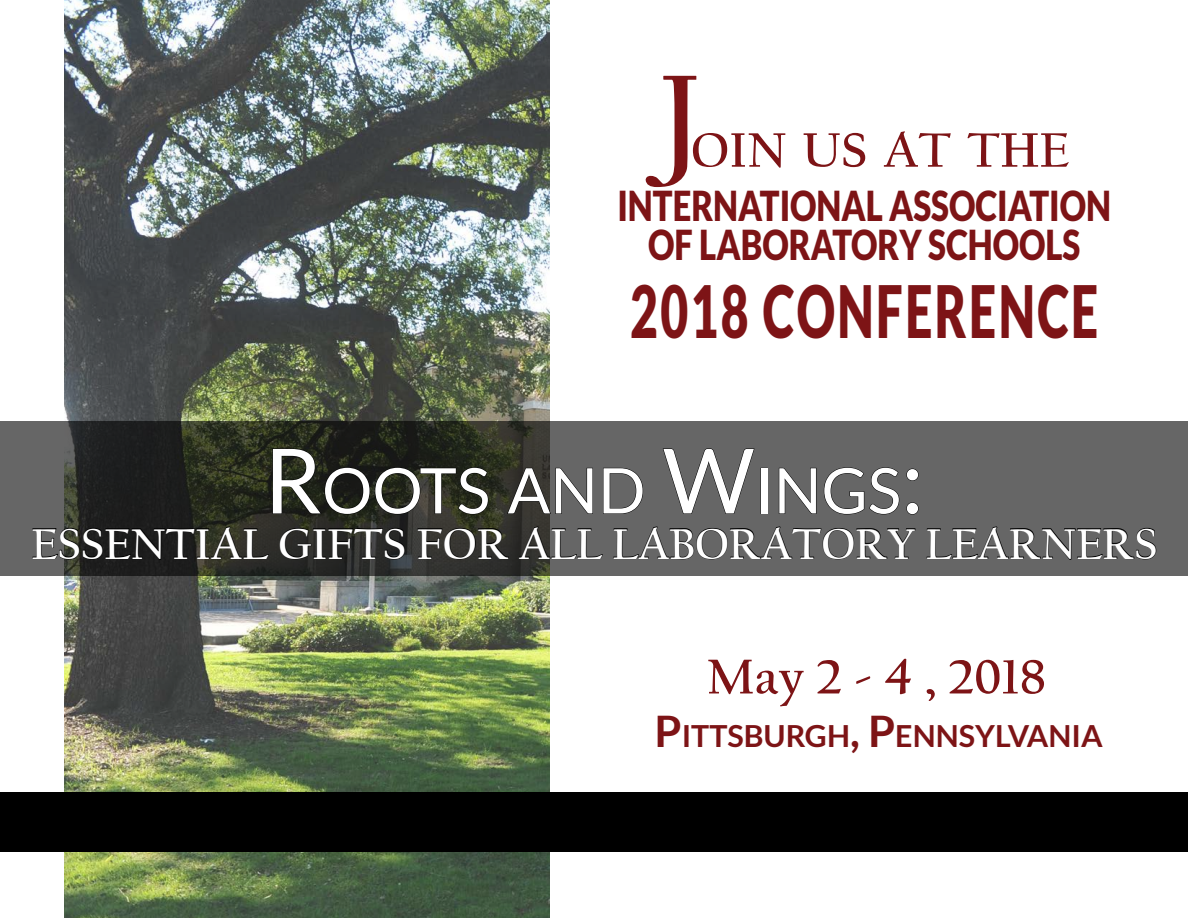
<style>
.page{position:relative;width:1188px;height:918px;background:#fff}
.page>*{position:absolute;margin:0;border:0;box-sizing:border-box;transform-origin:0 0}
.t1{font:700 121.5px "Californian FB";color:#7d1416}
.t2{font:900 72px "Lato";letter-spacing:.05em;color:#7d1416;scale:.67 1}
.t3{font:63px "Lato";color:#fff}
.t4{font:700 51px "Californian FB";color:#7d1416}
.t5{font:700 50.4px "Californian FB";color:#7d1416}
.t6{font:700 45px "Californian FB";color:#fff}
.t7{font:900 41.25px "Lato";color:#7d1416;scale:.8 1}
.t8{font:700 30.45px "Lato";color:#7d1416}
.s1{font-size:90px}
.s2{font-size:43.5px}
</style>
<div class="page">
<img style="left:64px;top:0;width:485px;height:918px">
<div style="left:0;top:792px;width:1188px;height:60px;background:#000"></div>
<svg style="left:0;top:422px;width:1188px;height:154px;background:#585957"></svg>
<svg style="left:32px;top:448px;width:887px;height:132px;background:#42433f"></svg>
<svg style="left:926px;top:523px;width:231px;height:45px;background:#575757"></svg>
<p class="t1" style="left:660px;top:48px;width:45px">J</p>
<p class="t5" style="left:691px;top:122px;width:379px">OIN US AT THE</p>
<p class="t7" style="left:617px;top:181px;width:619px">INTERNATIONAL ASSOCIATION</p>
<p class="t7" style="left:648px;top:221px;width:542px">OF LABORATORY SCHOOLS</p>
<p class="t2" style="left:630px;top:269px;width:700px">2018 CONFERENCE</p>
<p class="t3" style="left:264px;top:456px;width:661px"><span class="s1">R</span>OOTS AND <span class="s1">W</span>INGS<span class="s1">:</span></p>
<p class="t6" style="left:31px;top:518px;width:1128px">ESSENTIAL GIFTS FOR ALL LABORATORY LEARNERS</p>
<p class="t4" style="left:706px;top:648px;width:341px">May 2 - 4 , 2018</p>
<p class="t8" style="left:654px;top:718px;width:450px"><span class="s2">P</span>ITTSBURGH<span class="s2">, P</span>ENNSYLVANIA</p>
</div>
